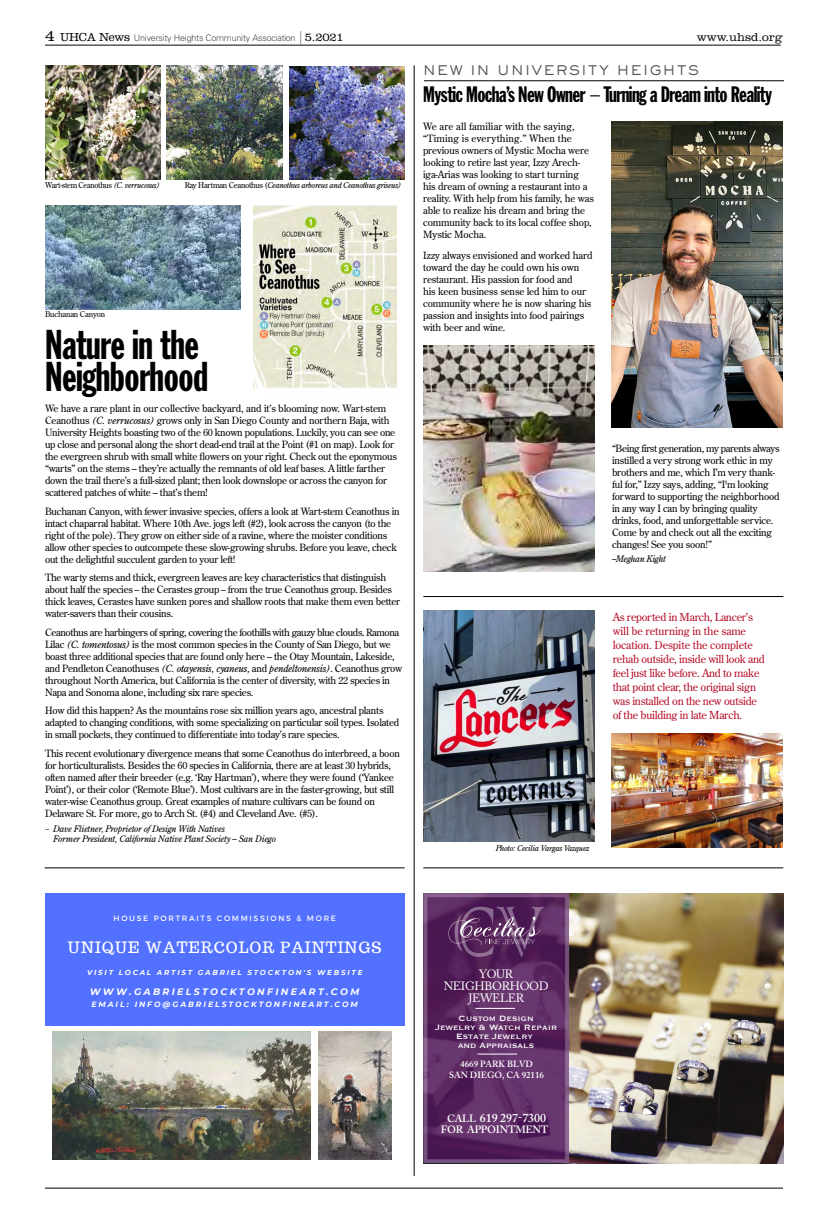
<style>
.page{position:relative;width:819px;height:1224px;background:#fff}
.page>*{position:absolute;margin:0;border:0;box-sizing:border-box;transform-origin:0 0}
.t1{font:41px/32px "Franklin Gothic Extra Cond";letter-spacing:-.01em;color:#000}
.t2{font:22px "Franklin Gothic Extra Cond";letter-spacing:-.025em;color:#000}
.t3{font:15.4px "Trocchi";letter-spacing:.07em;color:#fff}
.t4{font:500 13px "AT Sackers Gothic";letter-spacing:.11em;color:#565455}
.t5{font:12px/12px "Adobe Caslon Pro";letter-spacing:-.025em;color:#fff;text-align:center}
.t6{font:600 12px "Adobe Caslon Pro";color:#fff}
.t7{font:300 12px "Clarendon";color:#000}
.t8{font:11px/14px "Century Old Style";letter-spacing:-.025em;color:#b50e29}
.t9{font:600 10.5px "Adobe Caslon Pro";letter-spacing:-.02em;color:#fff}
.t10{font:10px/12px "Century Old Style";letter-spacing:-.025em;color:#000}
.t11{font:10px/9px "Copperplate";color:#fff;text-align:center}
.t12{font:italic 700 9.3px "Montserrat";letter-spacing:.25em;color:#fff}
.t13{font:italic 9px/10px "Century Old Style";letter-spacing:-.025em;color:#000}
.t14{font:300 9px "Univers";letter-spacing:-.025em;color:#484848}
.t15{font:600 9px/11px "Adobe Caslon Pro";color:#fff;text-align:center}
.t16{font:italic 8px "Century Old Style";letter-spacing:-.04em;color:#000}
.t17{font:8px "Century Old Style";letter-spacing:-.03em;color:#000}
.t18{font:italic 700 7.7px "Montserrat";letter-spacing:.25em;color:#fff}
.t19{font:7.7px "Montserrat";letter-spacing:.22em;color:#fff}
.t20{font:italic 700 7.2px "Montserrat";letter-spacing:.25em;color:#fff}
.s1{font-family:"Clarendon";font-size:16px;color:#000}
.s2{font-family:"Clarendon";font-size:12px;color:#000}
.s3{font-size:18px;color:#000}
.s4{font-style:italic}
.s5{font-style:normal}
.s6{font-family:"Century Old Style";font-style:italic}
.s7{font-size:10.5px}
</style>
<div class="page">
<hr style="left:45px;top:45px;width:736px;height:1px;background:#000">
<hr style="left:414px;top:65px;width:1px;height:1111px;background:#000">
<img style="left:45px;top:66px;width:115px;height:113px">
<hr style="left:45px;top:868px;width:360px;height:1px;background:#000">
<hr style="left:423px;top:868px;width:360px;height:1px;background:#000">
<div style="left:45px;top:893px;width:360px;height:270px;background:#5271ff"></div>
<div style="left:45px;top:1026px;width:360px;height:137px;background:#fff"></div>
<img style="left:52px;top:1032px;width:258px;height:128px">
<img style="left:318px;top:1032px;width:73px;height:128px">
<img style="left:569px;top:893px;width:214px;height:270px">
<svg style="left:423px;top:893px;width:146px;height:270px;background:#5f2f66"></svg>
<hr style="left:45px;top:1188px;width:738px;height:1px;background:#000">
<img style="left:45px;top:205px;width:195px;height:104px">
<img style="left:167px;top:66px;width:115px;height:113px">
<img style="left:254px;top:205px;width:142px;height:188px">
<img style="left:290px;top:66px;width:115px;height:114px">
<img style="left:423px;top:611px;width:171px;height:230px">
<img style="left:611px;top:122px;width:171px;height:306px">
<hr style="left:423px;top:596px;width:360px;height:1px;background:#000">
<img style="left:611px;top:734px;width:171px;height:113px">
<img style="left:424px;top:345px;width:170px;height:227px">
<hr style="left:424px;top:81px;width:360px;height:1px;background:#000">
<p class="t14" style="left:45px;top:33px;width:300px"><span class="s1">4</span> <span class="s2">UHCA News</span> University Heights Community Association <span class="s3">|</span> <span class="s2">5.2021</span></p>
<p class="t7" style="left:697px;top:30px;width:88px">www.uhsd.org</p>
<p class="t17" style="left:45px;top:180px;width:116px">Wart-stem Ceanothus <span class="s4">(C. verrucosus)</span></p>
<p class="t16" style="left:185px;top:180px;width:218px"><span class="s5">Ray Hartman Ceanothus (</span>Ceanothus arboreus and Ceanothus griseus)</p>
<p class="t17" style="left:45px;top:309px;width:62px">Buchanan Canyon</p>
<h1 class="t1" style="left:45px;top:329px;width:165px">Nature in the<br>Neighborhood</h1>
<p class="t10" style="left:45px;top:402px;width:353px">We have a rare plant in our collective backyard, and it’s blooming now. Wart-stem Ceanothus <span class="s4">(C. verrucosus)</span> grows only in San Diego County and northern Baja, with University Heights boasting two of the 60 known populations. Luckily, you can see one up close and personal along the short dead-end trail at the Point (#1 on map). Look for the evergreen shrub with small white flowers on your right. Check out the eponymous “warts” on the stems – they’re actually the remnants of old leaf bases. A little farther down the trail there’s a full-sized plant; then look downslope or across the canyon for scattered patches of white – that’s them!</p>
<p class="t10" style="left:45px;top:505px;width:356px">Buchanan Canyon, with fewer invasive species, offers a look at Wart-stem Ceanothus in intact chaparral habitat. Where 10th Ave. jogs left (#2), look across the canyon (to the right of the pole). They grow on either side of a ravine, where the moister conditions allow other species to outcompete these slow-growing shrubs. Before you leave, check out the delightful succulent garden to your left!</p>
<p class="t10" style="left:45px;top:571px;width:357px">The warty stems and thick, evergreen leaves are key characteristics that distinguish about half the species -- the Cerastes group -- from the true Ceanothus group. Besides thick leaves, Cerastes have sunken pores and shallow roots that make them even better water-savers than their cousins.</p>
<p class="t10" style="left:45px;top:626px;width:359px">Ceanothus are harbingers of spring, covering the foothills with gauzy blue clouds. Ramona Lilac <span class="s4">(C. tomentosus)</span> is the most common species in the County of San Diego, but we boast three additional species that are found only here – the Otay Mountain, Lakeside, and Pendleton Ceanothuses <span class="s4">(C. otayensis, cyaneus,</span> and <span class="s4">pendeltonensis)</span>. Ceanothus grow throughout North America, but California is the center of diversity, with 22 species in Napa and Sonoma alone, including six rare species.</p>
<p class="t10" style="left:45px;top:704px;width:356px">How did this happen? As the mountains rose six million years ago, ancestral plants adapted to changing conditions, with some specializing on particular soil types. Isolated in small pockets, they continued to differentiate into today’s rare species.</p>
<p class="t10" style="left:45px;top:747px;width:356px">This recent evolutionary divergence means that some Ceanothus do interbreed, a boon for horticulturalists. Besides the 60 species in California, there are at least 30 hybrids, often named after their breeder (e.g. ‘Ray Hartman’), where they were found (‘Yankee Point’), or their color (‘Remote Blue’). Most cultivars are in the faster-growing, but still water-wise Ceanothus group. Great examples of mature cultivars can be found on Delaware St. For more, go to Arch St. (#4) and Cleveland Ave. (#5).</p>
<p class="t13" style="left:53px;top:823px;width:225px;text-indent:-8px"><span class="s5">−</span> Dave Flietner, Proprietor of Design With Natives<br>Former President, California Native Plant Society – San Diego</p>
<h3 class="t4" style="left:423px;top:62px;width:277px">NEW IN UNIVERSITY HEIGHTS</h3>
<h2 class="t2" style="left:423px;top:83px;width:350px">Mystic Mocha’s New Owner <span class="s6">−</span> Turning a Dream into Reality</h2>
<p class="t10" style="left:423px;top:120px;width:172px">We are all familiar with the saying, “Timing is everything.” When the previous owners of Mystic Mocha were looking to retire last year, Izzy Arech&shy;iga-Arias was looking to start turning his dream of owning a restaurant into a reality. With help from his family, he was able to realize his dream and bring the community back to its local coffee shop, Mystic Mocha.</p>
<p class="t10" style="left:423px;top:249px;width:171px">Izzy always envisioned and worked hard toward the day he could own his own restaurant. His passion for food and<br>his keen business sense led him to our community where he is now sharing his passion and insights into food pairings with beer and wine.</p>
<p class="t10" style="left:612px;top:442px;width:169px">“Being first generation, my parents always instilled a very strong work ethic in my brothers and me, which I’m very thank&shy;ful for,” Izzy says, adding, “I'm looking forward to supporting the neighborhood in any way I can by bringing quality drinks, food, and unforgettable service.<br>Come by and check out all the exciting changes! See you soon!”</p>
<p class="t13" style="left:612px;top:553px;width:55px">--Meghan Kight</p>
<p class="t8" style="left:613px;top:610px;width:154px">As reported in March, Lancer’s will be returning in the same location. Despite the complete rehab outside, inside will look and feel just like before. And to make that point clear, the original sign was installed on the new outside of the building in late March.</p>
<p class="t16" style="left:496px;top:843px;width:95px">Photo: Cecilia Vargas Vazquez</p>
<p class="t19" style="left:114px;top:913px;width:224px">HOUSE PORTRAITS COMMISSIONS &amp; MORE</p>
<h3 class="t3" style="left:68px;top:937px;width:315px">UNIQUE WATERCOLOR PAINTINGS</h3>
<p class="t20" style="left:87px;top:967px;width:277px">VISIT LOCAL ARTIST GABRIEL STOCKTON'S WEBSITE</p>
<p class="t12" style="left:90px;top:985px;width:271px">WWW.GABRIELSTOCKTONFINEART.COM</p>
<p class="t18" style="left:91px;top:998px;width:268px">EMAIL: INFO@GABRIELSTOCKTONFINEART.COM</p>
<p class="t5" style="left:444px;top:968px;width:106px">YOUR<br>NEIGHBORHOOD<br>JEWELER</p>
<p class="t11" style="left:435px;top:1013px;width:124px">Custom Design<br>Jewelry &amp; Watch Repair<br>Estate Jewelry<br>and Appraisals</p>
<p class="t15" style="left:449px;top:1058px;width:97px">4669 PARK BLVD<br>SAN DIEGO, CA 92116</p>
<p class="t6" style="left:447px;top:1110px;width:101px"><span class="s7">CALL</span> 619 297-7300</p>
<p class="t9" style="left:441px;top:1123px;width:109px">FOR APPOINTMENT</p>
</div>
